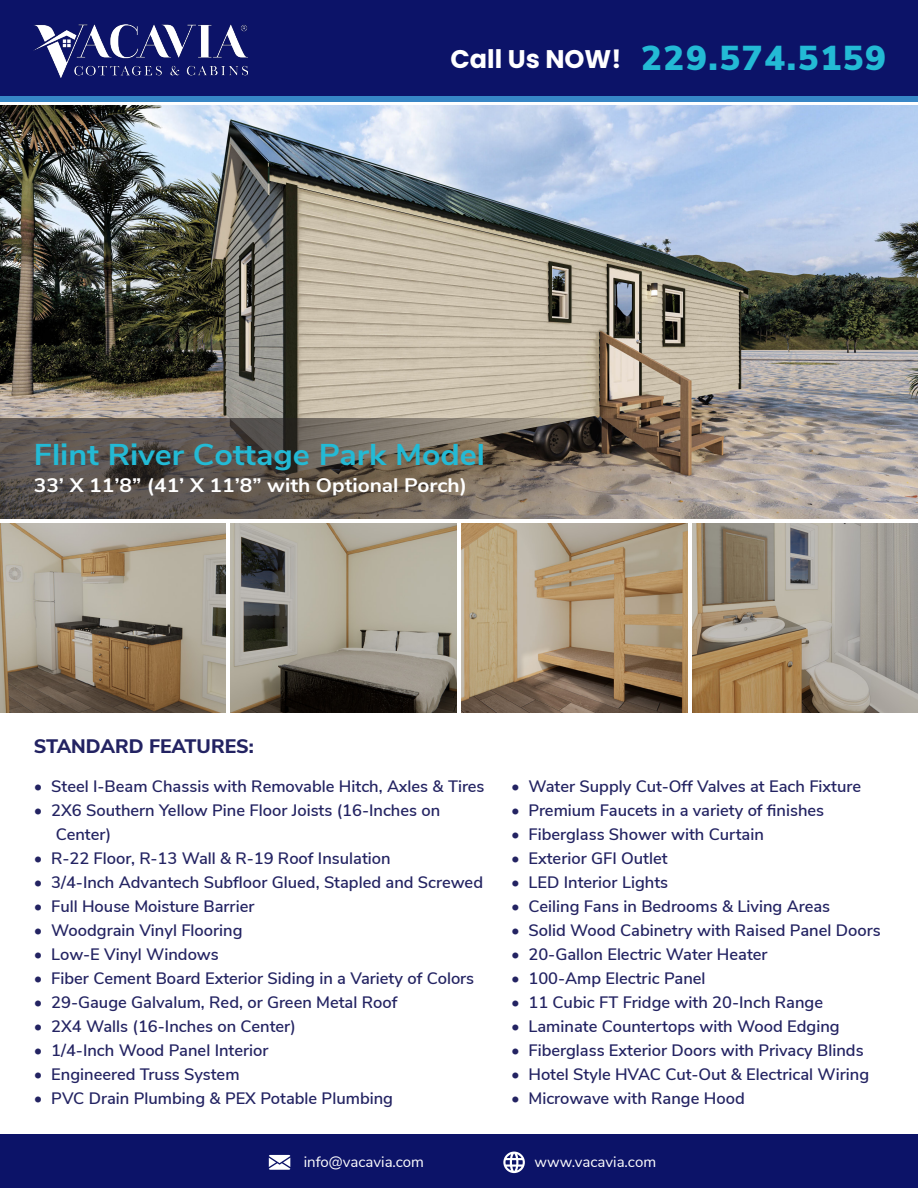
<style>
.page{position:relative;width:918px;height:1188px;background:#fff}
.page>*{position:absolute;margin:0;border:0;box-sizing:border-box;transform-origin:0 0}
.t1{font:900 34.5px "Nunito Sans";letter-spacing:.05em;color:#23bad5}
.t2{font:700 30px "Nunito Sans";color:#23bad5;scale:1.07 1}
.t3{font:700 25.5px "Poppins";color:#fff}
.t4{font:700 19.5px "Nunito Sans";color:#fff;scale:1.07 1}
.t5{font:800 19.5px "Nunito Sans";color:#232362}
.t6{font:600 16.5px "Nunito Sans";color:#232362}
.t7{font:15px "Nunito Sans";color:#fff}
</style>
<div class="page">
<img style="left:0;top:106px;width:918px;height:412px">
<svg style="left:0;top:418px;width:744px;height:100px;background:#6d6258"></svg>
<div style="left:0;top:0;width:918px;height:100px;background:#0c1368"></div>
<img style="left:462px;top:524px;width:225px;height:188px">
<img style="left:231px;top:524px;width:225px;height:188px">
<img style="left:693px;top:524px;width:225px;height:188px">
<img style="left:0;top:524px;width:225px;height:188px">
<div style="left:0;top:96px;width:918px;height:6px;background:#3786c6"></div>
<div style="left:0;top:1134px;width:918px;height:54px;background:#0c1368"></div>
<svg style="left:269px;top:1155px;width:21px;height:15px"></svg>
<svg style="left:503px;top:1152px;width:22px;height:21px"></svg>
<img style="left:34px;top:24px;width:214px;height:53px">
<p class="t3" style="left:451px;top:45px;width:172px">Call Us NOW!</p>
<p class="t1" style="left:641px;top:33px;width:246px">229.574.5159</p>
<p class="t2" style="left:34px;top:433px;width:423px">Flint River Cottage Park Model</p>
<p class="t4" style="left:34px;top:471px;width:406px">33’ X 11’8” (41’ X 11’8” with Optional Porch)</p>
<p class="t5" style="left:34px;top:732px;width:221px">STANDARD FEATURES:</p>
<p class="t6" style="left:34px;top:775px;width:452px">• Steel I-Beam Chassis with Removable Hitch, Axles &amp; Tires</p>
<p class="t6" style="left:34px;top:799px;width:408px">• 2X6 Southern Yellow Pine Floor Joists (16-Inches on</p>
<p class="t6" style="left:56px;top:823px;width:57px">Center)</p>
<p class="t6" style="left:34px;top:847px;width:358px">• R-22 Floor, R-13 Wall &amp; R-19 Roof Insulation</p>
<p class="t6" style="left:34px;top:871px;width:451px">• 3/4-Inch Advantech Subfloor Glued, Stapled and Screwed</p>
<p class="t6" style="left:34px;top:895px;width:222px">• Full House Moisture Barrier</p>
<p class="t6" style="left:34px;top:919px;width:210px">• Woodgrain Vinyl Flooring</p>
<p class="t6" style="left:34px;top:943px;width:186px">• Low-E Vinyl Windows</p>
<p class="t6" style="left:34px;top:967px;width:442px">• Fiber Cement Board Exterior Siding in a Variety of Colors</p>
<p class="t6" style="left:34px;top:991px;width:365px">• 29-Gauge Galvalum, Red, or Green Metal Roof</p>
<p class="t6" style="left:34px;top:1015px;width:264px">• 2X4 Walls (16-Inches on Center)</p>
<p class="t6" style="left:34px;top:1039px;width:236px">• 1/4-Inch Wood Panel Interior</p>
<p class="t6" style="left:34px;top:1063px;width:207px">• Engineered Truss System</p>
<p class="t6" style="left:34px;top:1087px;width:361px">• PVC Drain Plumbing &amp; PEX Potable Plumbing</p>
<p class="t6" style="left:511px;top:775px;width:351px">• Water Supply Cut-Off Valves at Each Fixture</p>
<p class="t6" style="left:511px;top:799px;width:315px">• Premium Faucets in a variety of finishes</p>
<p class="t6" style="left:511px;top:823px;width:254px">• Fiberglass Shower with Curtain</p>
<p class="t6" style="left:511px;top:847px;width:158px">• Exterior GFI Outlet</p>
<p class="t6" style="left:511px;top:871px;width:159px">• LED Interior Lights</p>
<p class="t6" style="left:511px;top:895px;width:321px">• Ceiling Fans in Bedrooms &amp; Living Areas</p>
<p class="t6" style="left:511px;top:919px;width:371px">• Solid Wood Cabinetry with Raised Panel Doors</p>
<p class="t6" style="left:511px;top:943px;width:258px">• 20-Gallon Electric Water Heater</p>
<p class="t6" style="left:511px;top:967px;width:196px">• 100-Amp Electric Panel</p>
<p class="t6" style="left:511px;top:991px;width:313px">• 11 Cubic FT Fridge with 20-Inch Range</p>
<p class="t6" style="left:511px;top:1015px;width:330px">• Laminate Countertops with Wood Edging</p>
<p class="t6" style="left:511px;top:1039px;width:354px">• Fiberglass Exterior Doors with Privacy Blinds</p>
<p class="t6" style="left:511px;top:1063px;width:360px">• Hotel Style HVAC Cut-Out &amp; Electrical Wiring</p>
<p class="t6" style="left:511px;top:1087px;width:235px">• Microwave with Range Hood</p>
<p class="t7" style="left:304px;top:1151px;width:122px">info@vacavia.com</p>
<p class="t7" style="left:535px;top:1151px;width:123px">www.vacavia.com</p>
</div>
